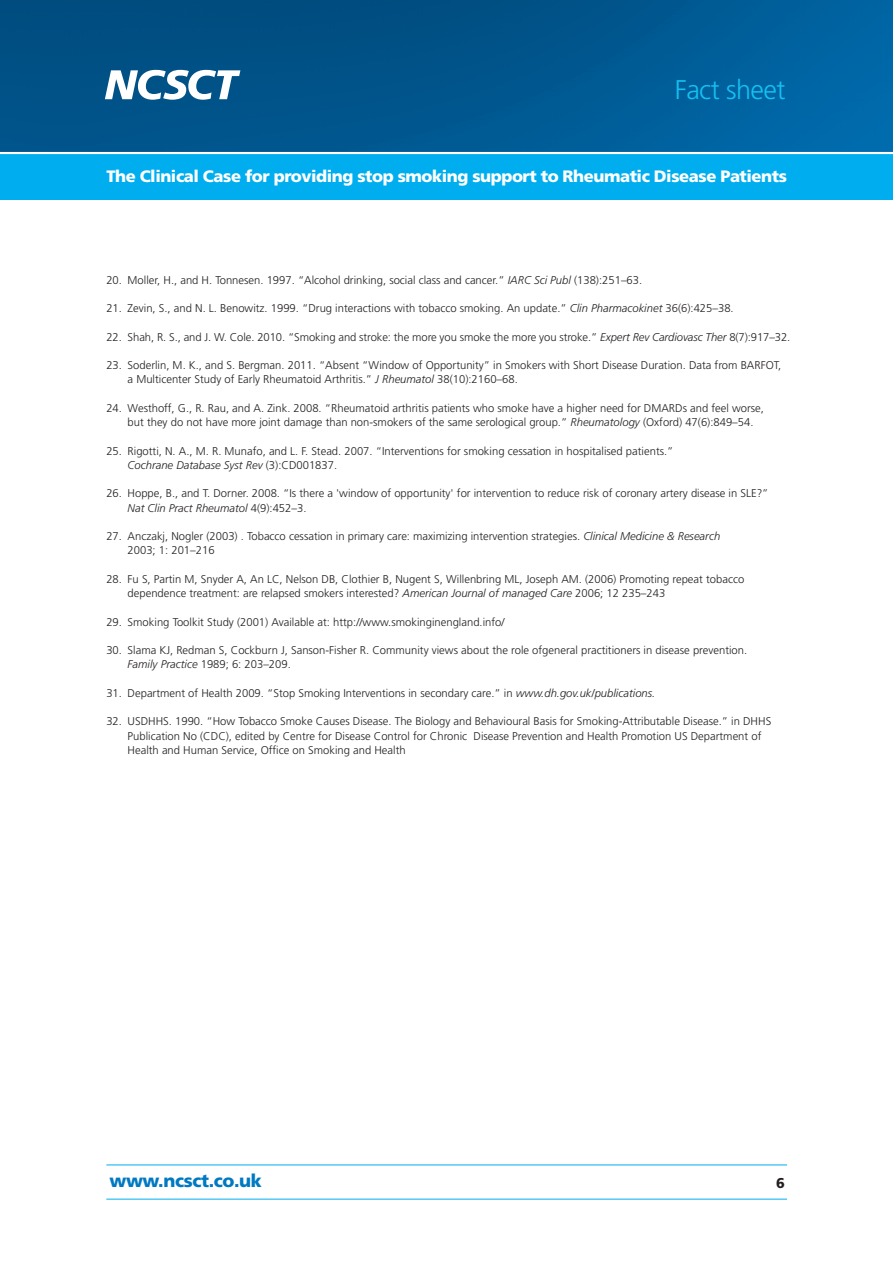
<style>
.page{position:relative;width:893px;height:1263px;background:#fff}
.page>*{position:absolute;margin:0;border:0;box-sizing:border-box;transform-origin:0 0}
.t1{font:300 27px "Frutiger";letter-spacing:-.02em;color:#15c0f2}
.t2{font:900 18px "Frutiger";letter-spacing:-.02em;color:#0079c2}
.t3{font:900 16.5px "Frutiger";letter-spacing:-.025em;color:#fff}
.t4{font:900 14.25px "Frutiger";color:#231f20}
.t5{font:300 11.25px/14.2px "Frutiger";color:#231f20}
.s1{font-style:italic}
</style>
<div class="page">
<div style="left:0;top:0;width:892px;height:200px;background:#00aeef"></div>
<hr style="left:106px;top:1165px;width:681px;height:1px;background:#00aeef">
<hr style="left:106px;top:1199px;width:681px;height:1px;background:#00aeef">
<img style="left:0;top:0;width:892px;height:152px">
<svg style="left:105px;top:70px;width:135px;height:30px;background:#7ea7c2"></svg>
<hr style="left:0;top:152px;width:892px;height:2px;background:#fff">
<h1 class="t1" style="left:675px;top:79px;width:112px">Fact sheet</h1>
<h3 class="t3" style="left:106px;top:170px;width:682px">The Clinical Case for providing stop smoking support to Rheumatic Disease Patients</h3>
<p class="t5" style="left:106px;top:273px;width:537px">20. Moller, H., and H. Tonnesen. 1997. “Alcohol drinking, social class and cancer.” <span class="s1">IARC Sci Publ</span> (138):251–63.</p>
<p class="t5" style="left:106px;top:302px;width:629px">21. Zevin, S., and N. L. Benowitz. 1999. “Drug interactions with tobacco smoking. An update.” <span class="s1">Clin Pharmacokinet</span> 36(6):425–38.</p>
<p class="t5" style="left:106px;top:330px;width:685px">22. Shah, R. S., and J. W. Cole. 2010. “Smoking and stroke: the more you smoke the more you stroke.” <span class="s1">Expert Rev Cardiovasc Ther</span> 8(7):917–32.</p>
<p class="t5" style="left:128px;top:359px;width:655px;text-indent:-21px">23. Soderlin, M. K., and S. Bergman. 2011. “Absent “Window of Opportunity” in Smokers with Short Disease Duration. Data from BARFOT, a Multicenter Study of Early Rheumatoid Arthritis.” <span class="s1">J Rheumatol</span> 38(10):2160–68.</p>
<p class="t5" style="left:128px;top:402px;width:638px;text-indent:-21px">24. Westhoff, G., R. Rau, and A. Zink. 2008. “Rheumatoid arthritis patients who smoke have a higher need for DMARDs and feel worse, but they do not have more joint damage than non-smokers of the same serological group.” <span class="s1">Rheumatology</span> (Oxford) 47(6):849–54.</p>
<p class="t5" style="left:128px;top:444px;width:547px;text-indent:-21px">25. Rigotti, N. A., M. R. Munafo, and L. F. Stead. 2007. “Interventions for smoking cessation in hospitalised patients.”<br><span class="s1">Cochrane Database Syst Rev</span> (3):CD001837.</p>
<p class="t5" style="left:128px;top:487px;width:642px;text-indent:-21px">26. Hoppe, B., and T. Dorner. 2008. “Is there a 'window of opportunity' for intervention to reduce risk of coronary artery disease in SLE?”<br><span class="s1">Nat Clin Pract Rheumatol</span> 4(9):452–3.</p>
<p class="t5" style="left:128px;top:530px;width:594px;text-indent:-21px">27. Anczakj, Nogler (2003) . Tobacco cessation in primary care: maximizing intervention strategies. <span class="s1">Clinical Medicine &amp; Research<br></span>2003; 1: 201–216</p>
<p class="t5" style="left:128px;top:573px;width:618px;text-indent:-21px">28. Fu S, Partin M, Snyder A, An LC, Nelson DB, Clothier B, Nugent S, Willenbring ML, Joseph AM. (2006) Promoting repeat tobacco dependence treatment: are relapsed smokers interested? <span class="s1">American Journal of managed Care</span> 2006; 12 235–243</p>
<p class="t5" style="left:106px;top:615px;width:400px">29. Smoking Toolkit Study (2001) Available at: http://www.smokinginengland.info/</p>
<p class="t5" style="left:128px;top:644px;width:621px;text-indent:-21px">30. Slama KJ, Redman S, Cockburn J, Sanson-Fisher R. Community views about the role ofgeneral practitioners in disease prevention.<br><span class="s1">Family Practice</span> 1989; 6: 203–209.</p>
<p class="t5" style="left:106px;top:687px;width:550px">31. Department of Health 2009. “Stop Smoking Interventions in secondary care.” in <span class="s1">www.dh.gov.uk/publications.</span></p>
<p class="t5" style="left:128px;top:715px;width:645px;text-indent:-21px">32. USDHHS. 1990. “How Tobacco Smoke Causes Disease. The Biology and Behavioural Basis for Smoking-Attributable Disease.” in DHHS<br>Publication No (CDC), edited by Centre for Disease Control for Chronic Disease Prevention and Health Promotion US Department of<br>Health and Human Service, Office on Smoking and Health</p>
<h2 class="t2" style="left:109px;top:1174px;width:154px">www.ncsct.co.uk</h2>
<p class="t4" style="left:776px;top:1177px;width:10px">6</p>
</div>
